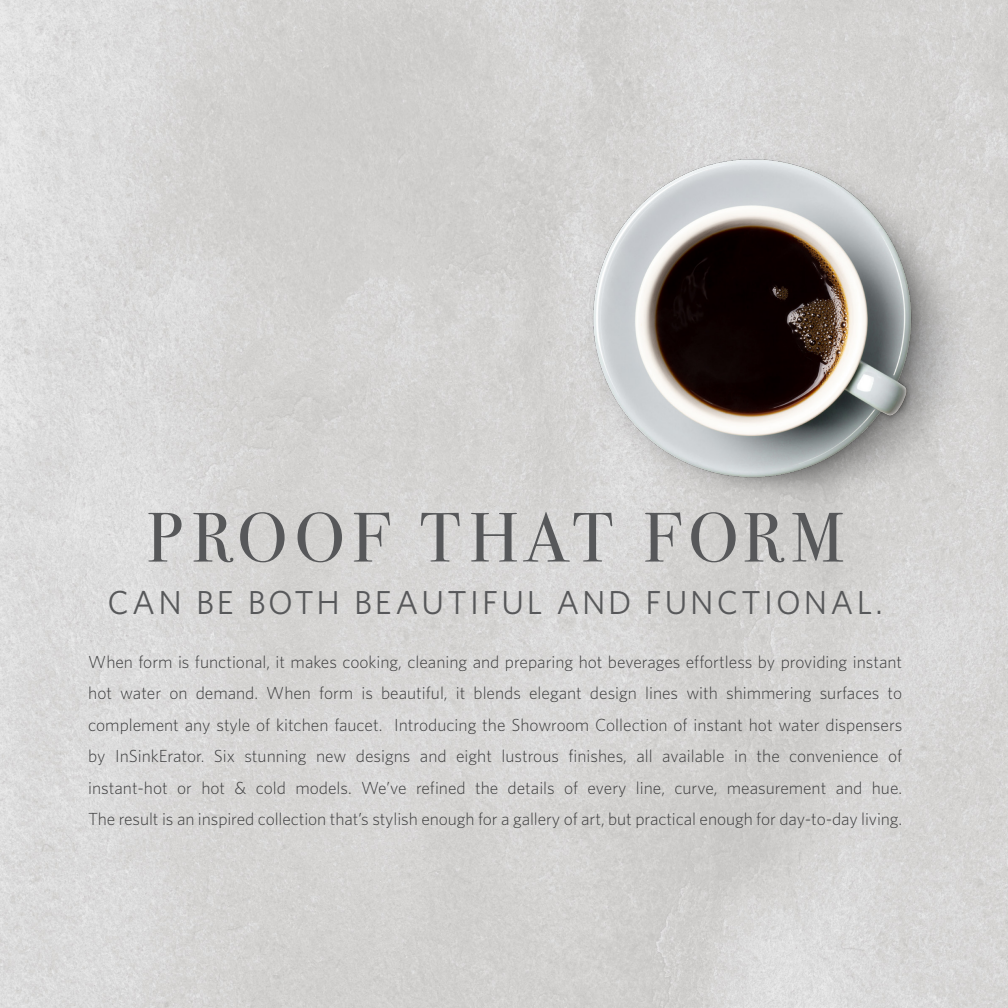
<style>
.page{position:relative;width:1008px;height:1008px;background:#fff}
.page>*{position:absolute;margin:0;border:0;box-sizing:border-box;transform-origin:0 0}
.t1{font:70px "Bodoni Svty Two ITCTT";letter-spacing:.1em;color:#57585a}
.t2{font:33.25px "Whitney";letter-spacing:.09em;color:#57585a}
.t3{font:300 17.5px/31.5px "Whitney";letter-spacing:-.005em;color:#3e3e3f;text-align:justify}
</style>
<div class="page">
<img style="left:0;top:0;width:1008px;height:1008px">
<img style="left:553px;top:136px;width:443px;height:374px">
<p class="t1" style="left:147px;top:480px;width:699px">PROOF THAT FORM</p>
<p class="t2" style="left:108px;top:583px;width:777px">CAN BE BOTH BEAUTIFUL AND FUNCTIONAL.</p>
<p class="t3" style="left:88px;top:645px;width:816px">When form is functional, it makes cooking, cleaning and preparing hot beverages effortless by providing instant hot water on demand. When form is beautiful, it blends elegant design lines with shimmering surfaces to complement any style of kitchen faucet. Introducing the Showroom Collection of instant hot water dispensers by InSinkErator. Six stunning new designs and eight lustrous finishes, all available in the convenience of instant-hot or hot &amp; cold models. We’ve refined the details of every line, curve, measurement and hue.<br>The result is an inspired collection that’s stylish enough for a gallery of art, but practical enough for day-to-day living.</p>
</div>
